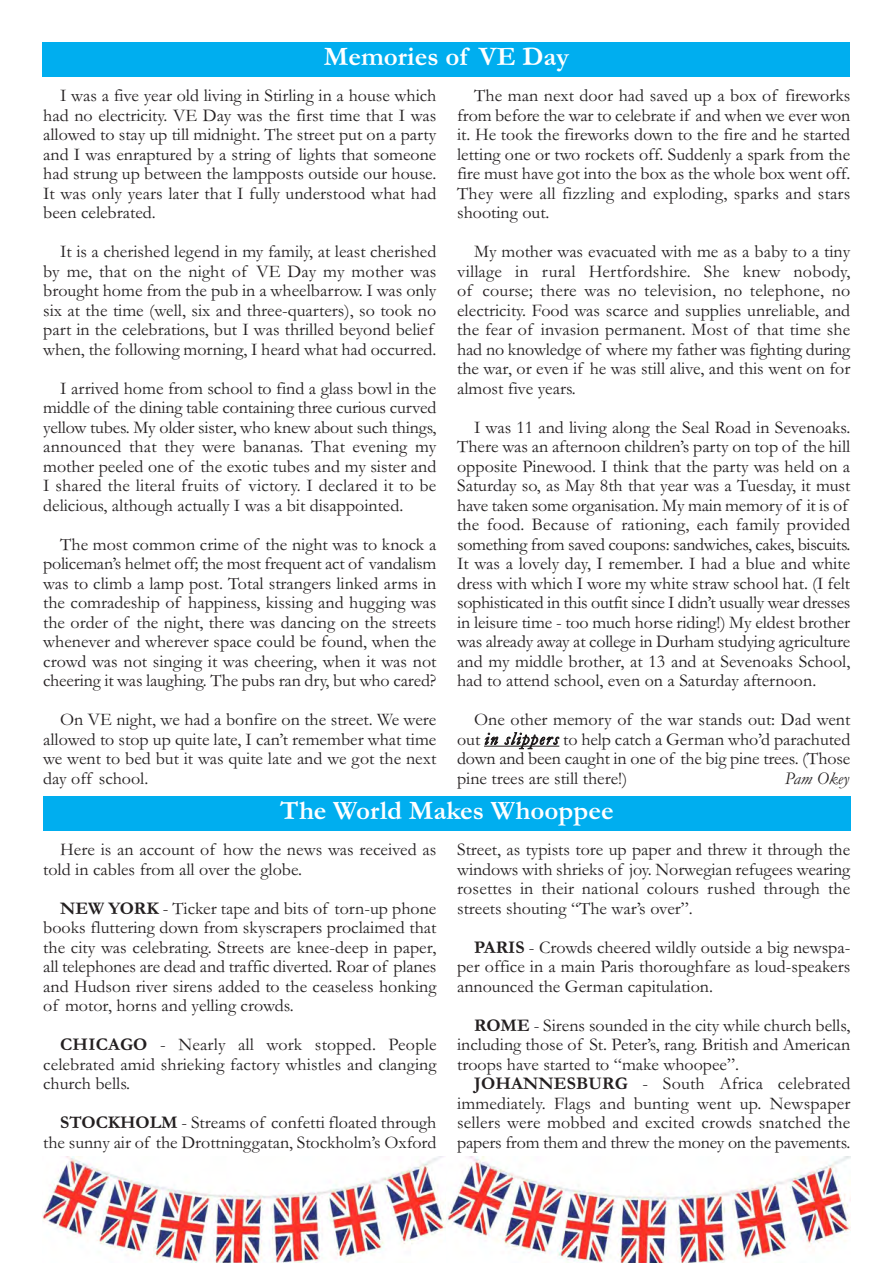
<style>
.page{position:relative;width:893px;height:1263px;background:#fff}
.page>*{position:absolute;margin:0;border:0;box-sizing:border-box;transform-origin:0 0}
.t1{font:700 27px "Garamond";color:#fff}
.t2{font:18px/19.5px "Garamond";color:#231f20;text-align:justify}
.t3{font:italic 18px "Garamond";color:#231f20}
.s1{font-style:italic}
.s2{font-weight:700}
</style>
<div class="page">
<div style="left:43px;top:797px;width:808px;height:34px;background:#00aeef"></div>
<div style="left:43px;top:43px;width:807px;height:34px;background:#00aeef"></div>
<hr style="left:484px;top:746px;width:75px;height:1px;background:#231f20">
<img style="left:43px;top:1157px;width:403px;height:106px">
<img style="left:446px;top:1157px;width:404px;height:106px">
<h1 class="t1" style="left:324px;top:40px;width:247px">Memories of VE Day</h1>
<p class="t2" style="left:43px;top:85px;width:395px;text-indent:17px">I was a five year old living in Stirling in a house which had no electricity. VE Day was the first time that I was allowed to stay up till midnight. The street put on a party and I was enraptured by a string of lights that someone had strung up between the lampposts outside our house.<br>It was only years later that I fully understood what had been celebrated.</p>
<p class="t2" style="left:43px;top:241px;width:395px;text-align:left;text-indent:17px">It is a cherished legend in my family, at least cherished by me, that on the night of VE Day my mother was brought home from the pub in a wheelbarrow. I was only six at the time (well, six and three-quarters), so took no part in the celebrations, but I was thrilled beyond belief when, the following morning, I heard what had occurred.</p>
<p class="t2" style="left:43px;top:378px;width:395px;text-indent:17px">I arrived home from school to find a glass bowl in the middle of the dining table containing three curious curved yellow tubes. My older sister, who knew about such things, announced that they were bananas. That evening my mother peeled one of the exotic tubes and my sister and I shared the literal fruits of victory. I declared it to be delicious, although actually I was a bit disappointed.</p>
<p class="t2" style="left:43px;top:534px;width:395px;text-indent:17px">The most common crime of the night was to knock a policeman’s helmet off; the most frequent act of vandalism was to climb a lamp post. Total strangers linked arms in the comradeship of happiness, kissing and hugging was the order of the night, there was dancing on the streets whenever and wherever space could be found, when the crowd was not singing it was cheering, when it was not cheering it was laughing. The pubs ran dry, but who cared?</p>
<p class="t2" style="left:43px;top:709px;width:395px;text-indent:17px">On VE night, we had a bonfire on the street. We were allowed to stop up quite late, I can’t remember what time we went to bed but it was quite late and we got the next day off school.</p>
<p class="t2" style="left:457px;top:85px;width:395px;text-indent:17px">The man next door had saved up a box of fireworks from before the war to celebrate if and when we ever won it. He took the fireworks down to the fire and he started letting one or two rockets off. Suddenly a spark from the fire must have got into the box as the whole box went off.<br>They were all fizzling and exploding, sparks and stars shooting out.</p>
<p class="t2" style="left:457px;top:241px;width:395px;text-indent:17px">My mother was evacuated with me as a baby to a tiny village in rural Hertfordshire. She knew nobody, of course; there was no television, no telephone, no electricity. Food was scarce and supplies unreliable, and the fear of invasion permanent. Most of that time she had no knowledge of where my father was fighting during the war, or even if he was still alive, and this went on for almost five years.</p>
<p class="t2" style="left:457px;top:417px;width:395px;text-align:left;text-indent:17px">I was 11 and living along the Seal Road in Sevenoaks.<br>There was an afternoon children’s party on top of the hill opposite Pinewood. I think that the party was held on a Saturday so, as May 8th that year was a Tuesday, it must have taken some organisation. My main memory of it is of the food. Because of rationing, each family provided something from saved coupons: sandwiches, cakes, biscuits.<br>It was a lovely day, I remember. I had a blue and white dress with which I wore my white straw school hat. (I felt sophisticated in this outfit since I didn’t usually wear dresses in leisure time - too much horse riding!) My eldest brother was already away at college in Durham studying agriculture and my middle brother, at 13 and at Sevenoaks School, had to attend school, even on a Saturday afternoon.</p>
<p class="t2" style="left:457px;top:709px;width:395px;text-indent:17px">One other memory of the war stands out: Dad went out <span class="s1">in slippers</span> to help catch a German who’d parachuted down and been caught in one of the big pine trees. (Those pine trees are still there!)</p>
<p class="t3" style="left:785px;top:767px;width:66px">Pam Okey</p>
<h1 class="t1" style="left:280px;top:793px;width:335px">The World Makes Whooppee</h1>
<p class="t2" style="left:43px;top:839px;width:395px;text-indent:17px">Here is an account of how the news was received as told in cables from all over the globe.</p>
<p class="t2" style="left:43px;top:898px;width:395px;text-indent:17px"><span class="s2">NEW YORK</span> - Ticker tape and bits of torn-up phone books fluttering down from skyscrapers proclaimed that the city was celebrating. Streets are knee-deep in paper, all telephones are dead and traffic diverted. Roar of planes and Hudson river sirens added to the ceaseless honking of motor, horns and yelling crowds.</p>
<p class="t2" style="left:43px;top:1034px;width:395px;text-indent:17px"><span class="s2">CHICAGO</span> - Nearly all work stopped. People celebrated amid shrieking factory whistles and clanging church bells.</p>
<p class="t2" style="left:43px;top:1112px;width:395px;text-align:right"><span class="s2">STOCKHOLM</span> - Streams of confetti floated through the sunny air of the Drottninggatan, Stockholm’s Oxford</p>
<p class="t2" style="left:457px;top:839px;width:395px">Street, as typists tore up paper and threw it through the windows with shrieks of joy. Norwegian refugees wearing rosettes in their national colours rushed through the streets shouting “The war’s over”.</p>
<p class="t2" style="left:457px;top:937px;width:395px;text-indent:17px"><span class="s2">PARIS</span> - Crowds cheered wildly outside a big newspa&shy;per office in a main Paris thoroughfare as loud-speakers announced the German capitulation.</p>
<p class="t2" style="left:457px;top:1015px;width:395px;text-indent:17px"><span class="s2">ROME</span> - Sirens sounded in the city while church bells, including those of St. Peter’s, rang. British and American troops have started to “make whoopee”.</p>
<p class="t2" style="left:457px;top:1073px;width:395px;text-indent:17px"><span class="s2">JOHANNESBURG</span> - South Africa celebrated immediately. Flags and bunting went up. Newspaper sellers were mobbed and excited crowds snatched the papers from them and threw the money on the pavements.</p>
</div>
